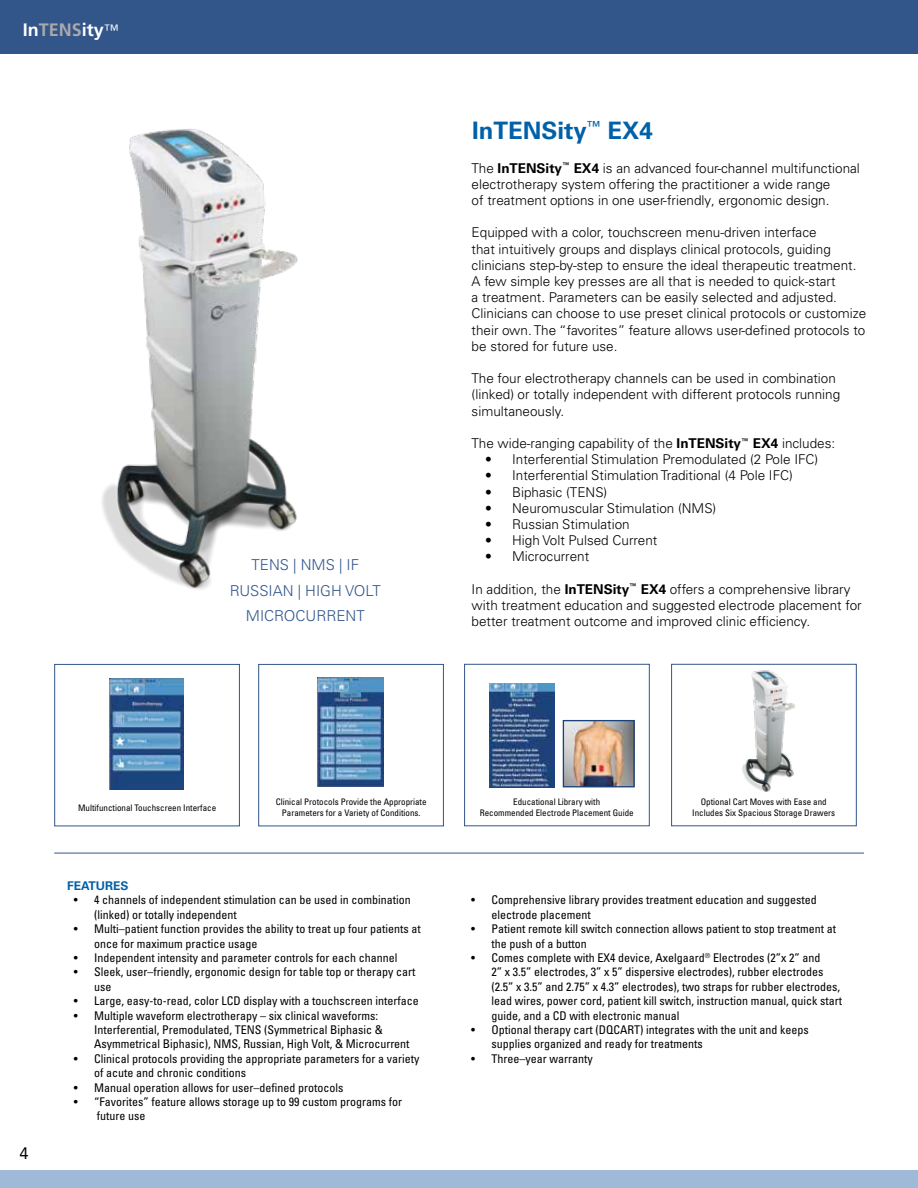
<style>
.page{position:relative;width:918px;height:1188px;background:#fff}
.page>*{position:absolute;margin:0;border:0;box-sizing:border-box;transform-origin:0 0}
.t1{font:700 24px "Univers LT Pro 65";color:#0061a8}
.t2{font:700 18px "Frutiger";color:#fff}
.t3{font:16.5px "Avenir";color:#000}
.t4{font:300 15px/25.5px "Univers LT Pro 45";color:#32558a;text-align:center}
.t5{font:300 13.5px/16.2px "Univers LT Pro 45";color:#000}
.t6{font:condensed 12px/14.4px "Univers LT Pro";color:#000}
.t7{font:700 12px "Univers LT Pro 65";color:#0061a8}
.t8{font:condensed 9px/10.8px "Univers LT Pro";color:#000;text-align:center}
.s1{color:#aaa8aa}
.s2{font-weight:300;font-size:15px}
.s3{font-family:"Univers LT Pro 65";font-weight:700}
</style>
<div class="page">
<div style="left:0;top:0;width:918px;height:53px;background:#32558a"></div>
<div style="left:0;top:1171px;width:918px;height:17px;background:#9fb9d8"></div>
<hr style="left:54px;top:853px;width:810px;height:1px;background:#32558a">
<div style="left:259px;top:664px;width:185px;height:162px;background:#fff;border:1px solid #32558a"></div>
<div style="left:54px;top:664px;width:186px;height:162px;background:#fff;border:1px solid #32558a"></div>
<img style="left:742px;top:670px;width:54px;height:122px">
<div style="left:671px;top:664px;width:186px;height:162px;border:1px solid #32558a"></div>
<div style="left:464px;top:664px;width:186px;height:162px;background:#fff;border:1px solid #32558a"></div>
<img style="left:110px;top:679px;width:74px;height:111px">
<img style="left:489px;top:683px;width:66px;height:104px">
<img style="left:565px;top:722px;width:68px;height:63px">
<div style="left:563px;top:720px;width:72px;height:67px;border:1px solid #1c427b"></div>
<img style="left:318px;top:677px;width:66px;height:110px">
<img style="left:102px;top:129px;width:196px;height:461px">
<h2 class="t2" style="left:23px;top:19px;width:97px">In<span class="s1">TENS</span>ity<span class="s2">™</span></h2>
<p class="t4" style="left:230px;top:552px;width:153px">TENS | NMS | IF<br>RUSSIAN | HIGH VOLT<br>MICROCURRENT</p>
<h1 class="t1" style="left:472px;top:117px;width:182px">InTENSity<sup>™</sup> EX4</h1>
<p class="t5" style="left:472px;top:160px;width:390px">The <span class="s3">InTENSity</span><sup>™</sup> <span class="s3">EX4</span> is an advanced four-channel multifunctional electrotherapy system offering the practitioner a wide range<br>of treatment options in one user-friendly, ergonomic design.</p>
<p class="t5" style="left:472px;top:225px;width:396px">Equipped with a color, touchscreen menu-driven interface<br>that intuitively groups and displays clinical protocols, guiding clinicians step-by-step to ensure the ideal therapeutic treatment.<br>A few simple key presses are all that is needed to quick-start<br>a treatment. Parameters can be easily selected and adjusted.<br>Clinicians can choose to use preset clinical protocols or customize their own. The “favorites” feature allows user-defined protocols to be stored for future use.</p>
<p class="t5" style="left:472px;top:370px;width:370px">The four electrotherapy channels can be used in combination (linked) or totally independent with different protocols running simultaneously.</p>
<p class="t5" style="left:472px;top:435px;width:365px">The wide-ranging capability of the <span class="s3">InTENSity</span><sup>™</sup> <span class="s3">EX4</span> includes:</p>
<p class="t5" style="left:485px;top:451px;width:335px">• Interferential Stimulation Premodulated (2 Pole IFC)</p>
<p class="t5" style="left:485px;top:468px;width:309px">• Interferential Stimulation Traditional (4 Pole IFC)</p>
<p class="t5" style="left:485px;top:484px;width:124px">• Biphasic (TENS)</p>
<p class="t5" style="left:485px;top:500px;width:233px">• Neuromuscular Stimulation (NMS)</p>
<p class="t5" style="left:485px;top:516px;width:146px">• Russian Stimulation</p>
<p class="t5" style="left:485px;top:532px;width:174px">• High Volt Pulsed Current</p>
<p class="t5" style="left:485px;top:549px;width:106px">• Microcurrent</p>
<p class="t5" style="left:472px;top:581px;width:392px">In addition, the <span class="s3">InTENSity</span><sup>™</sup> <span class="s3">EX4</span> offers a comprehensive library with treatment education and suggested electrode placement for better treatment outcome and improved clinic efficiency.</p>
<p class="t8" style="left:78px;top:802px;width:140px">Multifunctional Touchscreen Interface</p>
<p class="t8" style="left:692px;top:796px;width:144px">Optional Cart Moves with Ease and<br>Includes Six Spacious Storage Drawers</p>
<p class="t8" style="left:276px;top:796px;width:152px">Clinical Protocols Provide the Appropriate<br>Parameters for a Variety of Conditions.</p>
<p class="t8" style="left:480px;top:796px;width:155px">Educational Library with<br>Recommended Electrode Placement Guide</p>
<h3 class="t3" style="left:20px;top:1143px;width:11px">4</h3>
<p class="t7" style="left:67px;top:879px;width:63px">FEATURES</p>
<p class="t6" style="left:94px;top:893px;width:318px;text-indent:-20px">• 4 channels of independent stimulation can be used in combination (linked) or totally independent</p>
<p class="t6" style="left:94px;top:921px;width:328px;text-indent:-20px">• Multi–patient function provides the ability to treat up four patients at once for maximum practice usage</p>
<p class="t6" style="left:74px;top:950px;width:325px">• Independent intensity and parameter controls for each channel</p>
<p class="t6" style="left:94px;top:965px;width:323px;text-indent:-20px">• Sleek, user–friendly, ergonomic design for table top or therapy cart use</p>
<p class="t6" style="left:74px;top:993px;width:346px">• Large, easy-to-read, color LCD display with a touchscreen interface</p>
<p class="t6" style="left:94px;top:1008px;width:317px;text-indent:-20px">• Multiple waveform electrotherapy – six clinical waveforms:<br>Interferential, Premodulated, TENS (Symmetrical Biphasic &amp;<br>Asymmetrical Biphasic), NMS, Russian, High Volt, &amp; Microcurrent</p>
<p class="t6" style="left:94px;top:1051px;width:327px;text-indent:-20px">• Clinical protocols providing the appropriate parameters for a variety of acute and chronic conditions</p>
<p class="t6" style="left:74px;top:1080px;width:271px">• Manual operation allows for user–defined protocols</p>
<p class="t6" style="left:97px;top:1094px;width:307px;text-indent:-23px">• “Favorites” feature allows storage up to 99 custom programs for future use</p>
<p class="t6" style="left:492px;top:893px;width:327px;text-indent:-20px">• Comprehensive library provides treatment education and suggested electrode placement</p>
<p class="t6" style="left:492px;top:922px;width:346px;text-indent:-20px">• Patient remote kill switch connection allows patient to stop treatment at the push of a button</p>
<p class="t6" style="left:492px;top:950px;width:352px;text-indent:-20px">• Comes complete with EX4 device, Axelgaard<sup>®</sup> Electrodes (2”x 2” and<br>2” x 3.5” electrodes, 3” x 5” dispersive electrodes), rubber electrodes (2.5” x 3.5” and 2.75” x 4.3” electrodes), two straps for rubber electrodes, lead wires, power cord, patient kill switch, instruction manual, quick start guide, and a CD with electronic manual</p>
<p class="t6" style="left:492px;top:1022px;width:319px;text-indent:-20px">• Optional therapy cart (DQCART) integrates with the unit and keeps supplies organized and ready for treatments</p>
<p class="t6" style="left:471px;top:1051px;width:123px">• Three–year warranty</p>
</div>
